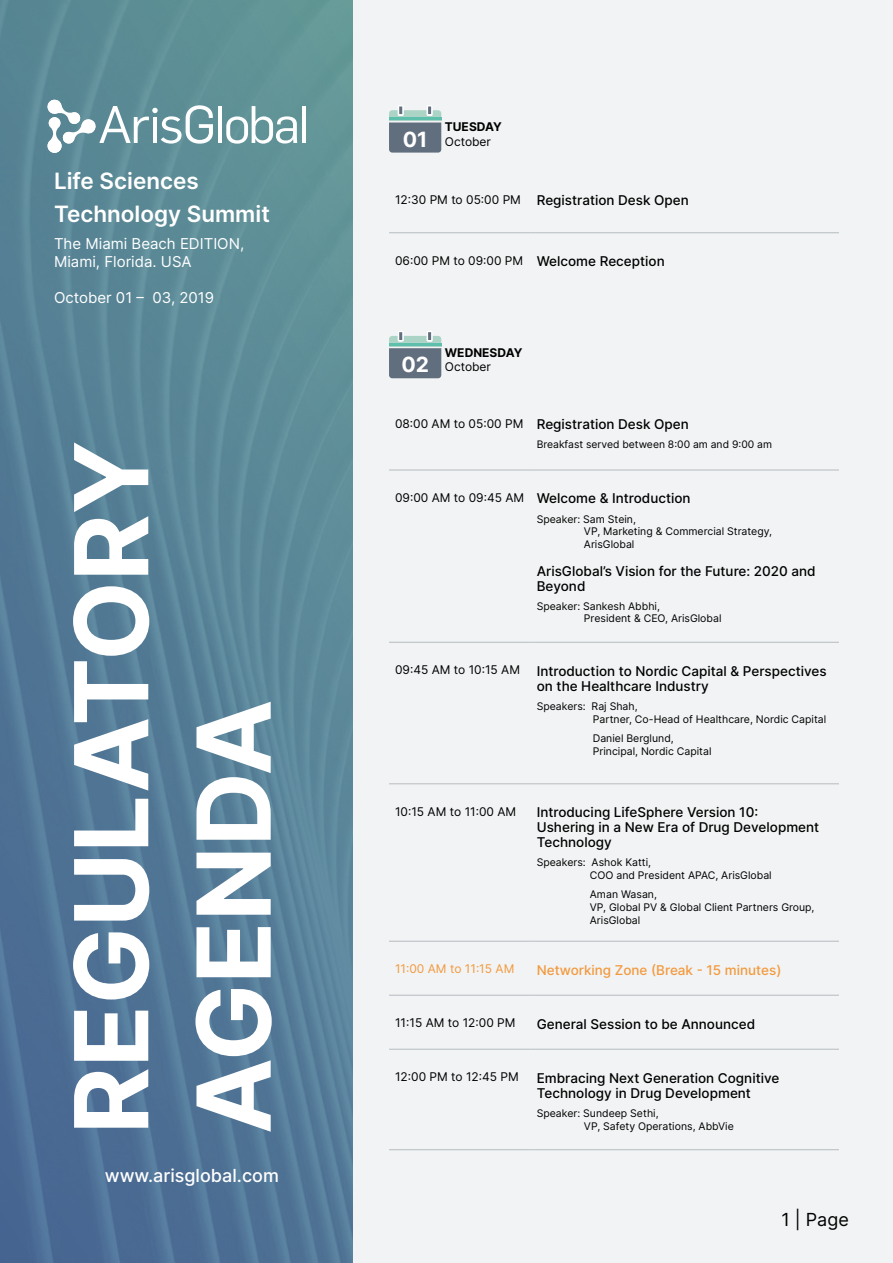
<style>
.page{position:relative;width:893px;height:1263px;background:#fff}
.page>*{position:absolute;margin:0;border:0;box-sizing:border-box;transform-origin:0 0}
.t1{font:700 102px/122.4px "Inter";color:#fff}
.t2{font:600 22.5px/33px "Inter";color:#fff}
.t3{font:700 21px "Inter";color:#fff}
.t4{font:500 18px "Inter";color:#fff}
.t5{font:18px "Inter";color:#000}
.t6{font:15px/18px "Inter";color:#fff}
.t7{font:500 13.5px/15px "Inter";color:#000}
.t8{font:500 13.5px "Inter";color:#f39a3e}
.t9{font:12px "Inter";color:#000}
.t10{font:700 12px "Inter";color:#000}
.t11{font:12px "Inter";color:#f39a3e}
.t12{font:10.5px/12.6px "Inter";color:#000}
.t13{font:10.35px "Inter";color:#000}
.s1{font-weight:400;font-size:12px}
.s2{font-weight:500;font-size:13.5px}
</style>
<div class="page">
<img style="left:0;top:0;width:354px;height:1263px">
<div style="left:354px;top:0;width:539px;height:1263px;background:#f1f3f4"></div>
<div style="left:389px;top:123px;width:52px;height:30px;background:#616e7d"></div>
<hr style="left:389px;top:119px;width:52px;height:2px;background:#abd4c7">
<hr style="left:389px;top:117px;width:52px;height:2px;background:#5ec0ac">
<svg style="left:389px;top:105px;width:52px;height:12px"></svg>
<svg style="left:389px;top:331px;width:52px;height:47px;background:#80959b"></svg>
<hr style="left:218px;top:106px;width:4px;height:37px;background:#fff">
<hr style="left:302px;top:106px;width:4px;height:37px;background:#fff">
<svg style="left:226px;top:106px;width:71px;height:38px"></svg>
<svg style="left:47px;top:99px;width:166px;height:54px"></svg>
<hr style="left:389px;top:232px;width:142px;height:1px;background:#bdc2c6">
<hr style="left:531px;top:232px;width:308px;height:1px;background:#bdc2c6">
<hr style="left:389px;top:469px;width:142px;height:2px;background:#bdc2c6">
<hr style="left:531px;top:469px;width:308px;height:2px;background:#bdc2c6">
<hr style="left:389px;top:642px;width:142px;height:1px;background:#bdc2c6">
<hr style="left:531px;top:642px;width:308px;height:1px;background:#bdc2c6">
<hr style="left:389px;top:783px;width:142px;height:1px;background:#bdc2c6">
<hr style="left:531px;top:783px;width:308px;height:1px;background:#bdc2c6">
<hr style="left:389px;top:941px;width:142px;height:1px;background:#bdc2c6">
<hr style="left:531px;top:941px;width:308px;height:1px;background:#bdc2c6">
<hr style="left:389px;top:995px;width:142px;height:1px;background:#bdc2c6">
<hr style="left:531px;top:995px;width:308px;height:1px;background:#bdc2c6">
<hr style="left:389px;top:1049px;width:142px;height:1px;background:#bdc2c6">
<hr style="left:531px;top:1049px;width:308px;height:1px;background:#bdc2c6">
<hr style="left:389px;top:1149px;width:142px;height:1px;background:#bdc2c6">
<hr style="left:531px;top:1149px;width:308px;height:1px;background:#bdc2c6">
<h2 class="t2" style="left:54px;top:164px;width:217px">Life Sciences<br>Technology Summit</h2>
<p class="t6" style="left:54px;top:234px;width:192px">The Miami Beach EDITION,<br>Miami, Florida. USA</p>
<p class="t6" style="left:54px;top:289px;width:162px">October 01 – 03, 2019</p>
<h1 class="t1" style="left:48px;top:1134px;width:695px;rotate:-90deg">REGULATORY<br>AGENDA</h1>
<h3 class="t4" style="left:105px;top:1163px;width:176px">www.arisglobal.com</h3>
<h3 class="t3" style="left:403px;top:124px;width:26px">01</h3>
<p class="t10" style="left:445px;top:118px;width:59px">TUESDAY</p>
<p class="t9" style="left:445px;top:133px;width:48px">October</p>
<p class="t7" style="left:395px;top:193px;width:295px"><span class="s1">12:30 PM to 05:00 PM</span> Registration Desk Open</p>
<p class="t9" style="left:395px;top:251px;width:271px">06:00 PM to 09:00 PM <span class="s2">Welcome Reception</span></p>
<h3 class="t3" style="left:401px;top:349px;width:29px">02</h3>
<p class="t10" style="left:445px;top:344px;width:79px">WEDNESDAY</p>
<p class="t9" style="left:445px;top:358px;width:48px">October</p>
<p class="t7" style="left:395px;top:416px;width:295px"><span class="s1">08:00 AM to 05:00 PM</span> Registration Desk Open</p>
<p class="t13" style="left:537px;top:437px;width:237px">Breakfast served between 8:00 am and 9:00 am</p>
<p class="t7" style="left:395px;top:491px;width:297px"><span class="s1">09:00 AM to 09:45 AM</span> Welcome &amp; Introduction</p>
<p class="t12" style="left:584px;top:512px;width:190px;text-indent:-47px">Speaker: Sam Stein,<br>VP, Marketing &amp; Commercial Strategy,<br>ArisGlobal</p>
<p class="t7" style="left:537px;top:563px;width:280px">ArisGlobal’s Vision for the Future: 2020 and<br>Beyond</p>
<p class="t12" style="left:584px;top:599px;width:139px;text-indent:-47px">Speaker: Sankesh Abbhi,<br>President &amp; CEO, ArisGlobal</p>
<p class="t7" style="left:537px;top:663px;width:291px;text-indent:-142px"><span class="s1">09:45 AM to 10:15 AM</span> Introduction to Nordic Capital &amp; Perspectives on the Healthcare Industry</p>
<p class="t12" style="left:593px;top:700px;width:235px;text-indent:-56px">Speakers: Raj Shah,<br>Partner, Co-Head of Healthcare, Nordic Capital</p>
<p class="t12" style="left:593px;top:731px;width:120px">Daniel Berglund,<br>Principal, Nordic Capital</p>
<p class="t9" style="left:395px;top:802px;width:123px">10:15 AM to 11:00 AM</p>
<p class="t7" style="left:537px;top:804px;width:284px">Introducing LifeSphere Version 10:<br>Ushering in a New Era of Drug Development<br>Technology</p>
<p class="t12" style="left:590px;top:856px;width:183px;text-indent:-53px">Speakers: Ashok Katti,<br>COO and President APAC, ArisGlobal</p>
<p class="t12" style="left:590px;top:888px;width:226px">Aman Wasan,<br>VP, Global PV &amp; Global Client Partners Group,<br>ArisGlobal</p>
<p class="t11" style="left:395px;top:960px;width:121px">11:00 AM to 11:15 AM</p>
<p class="t8" style="left:537px;top:960px;width:246px">Networking Zone (Break - 15 minutes)</p>
<p class="t9" style="left:395px;top:1014px;width:122px">11:15 AM to 12:00 PM</p>
<p class="t7" style="left:537px;top:1016px;width:220px">General Session to be Announced</p>
<p class="t9" style="left:395px;top:1068px;width:125px">12:00 PM to 12:45 PM</p>
<p class="t7" style="left:537px;top:1070px;width:244px">Embracing Next Generation Cognitive<br>Technology in Drug Development</p>
<p class="t12" style="left:584px;top:1106px;width:151px;text-indent:-47px">Speaker: Sundeep Sethi,<br>VP, Safety Operations, AbbVie</p>
<h3 class="t5" style="left:781px;top:1207px;width:69px">1 | Page</h3>
</div>
